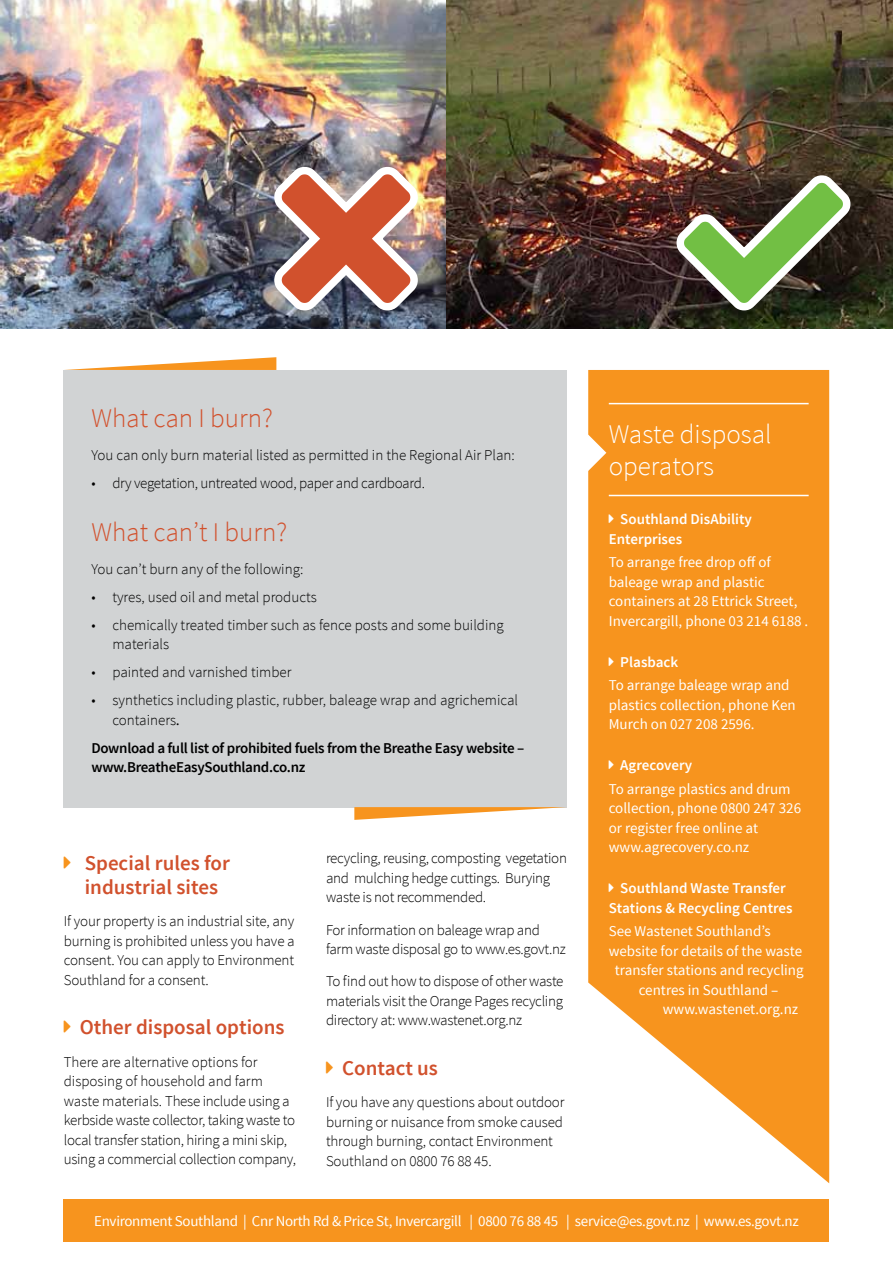
<style>
.page{position:relative;width:893px;height:1263px;background:#fff}
.page>*{position:absolute;margin:0;border:0;box-sizing:border-box;transform-origin:0 0}
.t1{font:300 27px "Source Sans Pro";color:#d1512d}
.t2{font:300 27px/32.4px "Source Sans Pro";color:#fff}
.t3{font:600 21px/24px "Source Sans Pro";color:#d1512d}
.t4{font:300 15px/19.5px "Source Sans Pro";letter-spacing:-.01em;color:#000}
.t5{font:15px/19.5px "Source Sans Pro";color:#fff}
.t6{font:15px "Source Sans Pro";letter-spacing:-.02em;color:#fff}
.t7{font:600 15px/19.5px "Source Sans Pro";color:#fff}
.t8{font:600 15px/19.5px "Source Sans Pro";letter-spacing:-.02em;color:#000}
.s1{font-weight:600;font-size:12px}
</style>
<div class="page">
<svg style="left:588px;top:370px;width:241px;height:813px;background:#f7a13a"></svg>
<svg style="left:588px;top:435px;width:18px;height:36px"></svg>
<hr style="left:609px;top:403px;width:200px;height:1px;background:#fff">
<hr style="left:609px;top:495px;width:200px;height:1px;background:#fff">
<div style="left:64px;top:1199px;width:765px;height:43px;background:#f7941e"></div>
<img style="left:0;top:0;width:893px;height:328px">
<div style="left:64px;top:370px;width:503px;height:437px;background:#d1d3d4"></div>
<svg style="left:65px;top:357px;width:211px;height:13px"></svg>
<svg style="left:354px;top:807px;width:213px;height:13px"></svg>
<svg style="left:671px;top:169px;width:185px;height:147px;background:#5e6844"></svg>
<img style="left:268px;top:161px;width:156px;height:155px">
<svg style="left:609px;top:514px;width:5px;height:9px"></svg>
<svg style="left:609px;top:657px;width:5px;height:9px"></svg>
<svg style="left:609px;top:760px;width:5px;height:9px"></svg>
<svg style="left:609px;top:883px;width:5px;height:9px"></svg>
<h1 class="t1" style="left:91px;top:402px;width:183px">What can I burn?</h1>
<p class="t4" style="left:91px;top:445px;width:425px">You can only burn material listed as permitted in the Regional Air Plan:</p>
<p class="t4" style="left:91px;top:473px;width:335px">• dry vegetation, untreated wood, paper and cardboard.</p>
<h1 class="t1" style="left:91px;top:516px;width:197px">What can’t I burn?</h1>
<p class="t4" style="left:91px;top:559px;width:213px">You can’t burn any of the following:</p>
<p class="t4" style="left:91px;top:587px;width:227px">• tyres, used oil and metal products</p>
<p class="t4" style="left:112px;top:615px;width:393px;text-indent:-21px">• chemically treated timber such as fence posts and some building materials</p>
<p class="t4" style="left:91px;top:662px;width:202px">• painted and varnished timber</p>
<p class="t4" style="left:112px;top:690px;width:407px;text-indent:-21px">• synthetics including plastic, rubber, baleage wrap and agrichemical containers<span class="s1">.</span></p>
<p class="t8" style="left:91px;top:738px;width:434px">Download a full list of prohibited fuels from the Breathe Easy website – www.BreatheEasySouthland.co.nz</p>
<h2 class="t3" style="left:85px;top:852px;width:147px">Special rules for industrial sites</h2>
<p class="t4" style="left:64px;top:912px;width:232px;text-align:justify">If your property is an industrial site, any burning is prohibited unless you have a consent. You can apply to Environment Southland for a consent.</p>
<h2 class="t3" style="left:80px;top:1016px;width:206px">Other disposal options</h2>
<p class="t4" style="left:64px;top:1052px;width:234px">There are alternative options for disposing of household and farm waste materials. These include using a kerbside waste collector, taking waste to local transfer station, hiring a mini skip, using a commercial collection company,</p>
<p class="t4" style="left:326px;top:849px;width:242px">recycling, reusing, composting vegetation and mulching hedge cuttings. Burying waste is not recommended.</p>
<p class="t4" style="left:326px;top:920px;width:241px">For information on baleage wrap and farm waste disposal go to www.es.govt.nz</p>
<p class="t4" style="left:326px;top:972px;width:239px;text-align:justify">To find out how to dispose of other waste materials visit the Orange Pages recycling directory at: www.wastenet.org.nz</p>
<h2 class="t3" style="left:342px;top:1056px;width:97px">Contact us</h2>
<p class="t4" style="left:326px;top:1092px;width:240px">If you have any questions about outdoor burning or nuisance from smoke caused through burning, contact Environment Southland on 0800 76 88 45.</p>
<h1 class="t2" style="left:609px;top:417px;width:164px">Waste disposal operators</h1>
<p class="t7" style="left:609px;top:510px;width:145px;text-indent:12px">Southland DisAbility<br>Enterprises</p>
<p class="t5" style="left:609px;top:553px;width:201px">To arrange free drop off of baleage wrap and plastic containers at 28 Ettrick Street,<br>Invercargill, phone 03 214 6188 .</p>
<p class="t7" style="left:620px;top:652px;width:60px">Plasback</p>
<p class="t5" style="left:609px;top:676px;width:188px">To arrange baleage wrap and plastics collection, phone Ken<br>Murch on 027 208 2596.</p>
<p class="t7" style="left:620px;top:756px;width:74px">Agrecovery</p>
<p class="t5" style="left:609px;top:779px;width:194px">To arrange plastics and drum collection, phone 0800 247 326 or register free online at www.agrecovery.co.nz</p>
<p class="t7" style="left:609px;top:879px;width:185px;text-align:center">Southland Waste Transfer<br>Stations &amp; Recycling Centres</p>
<p class="t5" style="left:609px;top:922px;width:163px">See Wastenet Southland’s</p>
<p class="t5" style="left:609px;top:941px;width:195px">website for details of the waste</p>
<p class="t5" style="left:615px;top:961px;width:190px">transfer stations and recycling</p>
<p class="t5" style="left:639px;top:980px;width:141px">centres in Southland –</p>
<p class="t5" style="left:663px;top:1000px;width:137px">www.wastenet.org.nz</p>
<p class="t6" style="left:94px;top:1212px;width:706px">Environment Southland | Cnr North Rd &amp; Price St, Invercargill | 0800 76 88 45 | service@es.govt.nz | www.es.govt.nz</p>
</div>
